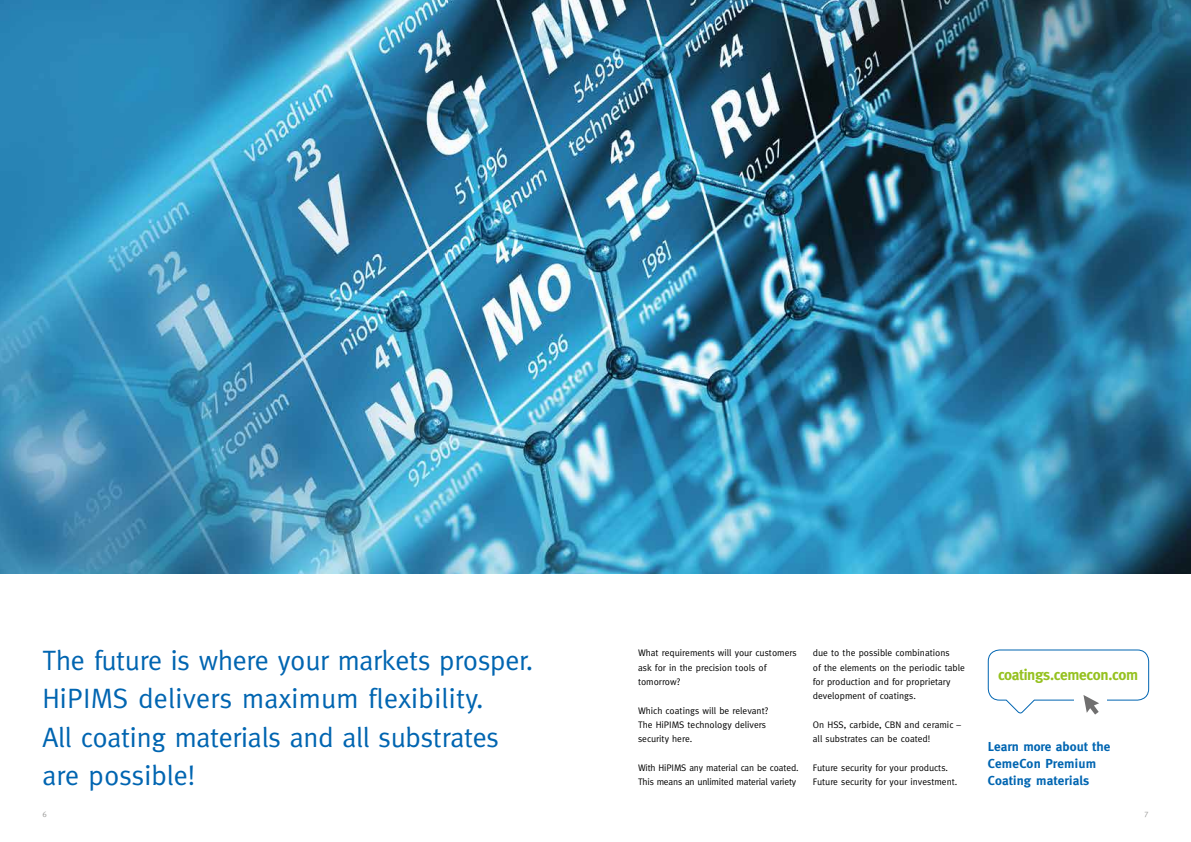
<style>
.page{position:relative;width:1191px;height:842px;background:#fff}
.page>*{position:absolute;margin:0;border:0;box-sizing:border-box;transform-origin:0 0}
.t1{font:28px/38.5px "Meta";letter-spacing:-.01em;color:#0065b1}
.t2{font:700 15.5px "Meta";letter-spacing:-.02em;color:#95c11f}
.t3{font:700 13px/17px "Meta";letter-spacing:.015em;color:#0065b1}
.t4{font:9.5px/14.3px "Meta";color:#000}
.t5{font:9.5px/14.3px "Meta";letter-spacing:-.02em;color:#000}
.t6{font:8px "Meta Normal Expert";color:#9d9d9c}
</style>
<div class="page">
<img style="left:0;top:0;width:1191px;height:574px">
<svg style="left:987px;top:649px;width:162px;height:65px"></svg>
<h1 class="t1" style="left:43px;top:640px;width:492px">The future is where your markets prosper.<br>HiPIMS delivers maximum flexibility.<br>All coating materials and all substrates are possible!</h1>
<p class="t4" style="left:638px;top:646px;width:160px">What requirements will your customers ask for in the precision tools of tomorrow?</p>
<p class="t4" style="left:638px;top:703px;width:132px">Which coatings will be relevant?<br>The HiPIMS technology delivers security here.</p>
<p class="t5" style="left:638px;top:760px;width:162px">With HiPIMS any material can be coated.<br>This means an unlimited material variety</p>
<p class="t6" style="left:43px;top:809px;width:6px">6</p>
<p class="t4" style="left:813px;top:646px;width:154px">due to the possible combinations<br>of the elements on the periodic table for production and for proprietary development of coatings.</p>
<p class="t4" style="left:813px;top:717px;width:150px">On HSS, carbide, CBN and ceramic – all substrates can be coated!</p>
<p class="t4" style="left:813px;top:760px;width:146px">Future security for your products.<br>Future security for your investment.</p>
<h2 class="t2" style="left:998px;top:665px;width:142px">coatings.cemecon.com</h2>
<h3 class="t3" style="left:987px;top:738px;width:124px">Learn more about the<br>CemeCon Premium<br>Coating materials</h3>
<p class="t6" style="left:1144px;top:809px;width:6px">7</p>
</div>
